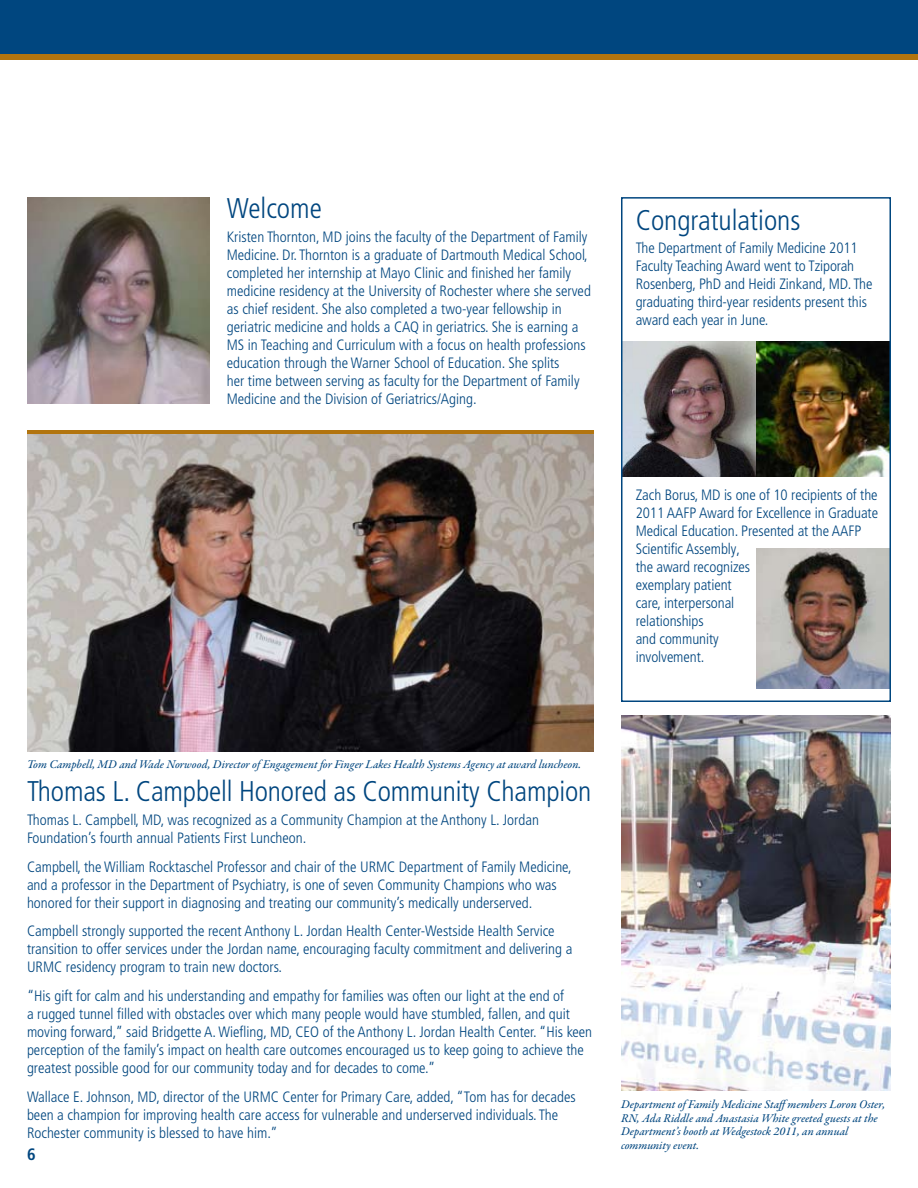
<style>
.page{position:relative;width:918px;height:1188px;background:#fff}
.page>*{position:absolute;margin:0;border:0;box-sizing:border-box;transform-origin:0 0}
.t1{font:300 condensed 28.5px "Frutiger LT Pro";letter-spacing:-.005em;color:#00467f}
.t2{font:700 condensed 16.5px "Frutiger LT Pro";color:#00467f}
.t3{font:300 condensed 15px/18px "Frutiger LT Pro";color:#00467f}
.t4{font:12px/13.5px "Garamond Premr Pro Med It";letter-spacing:-.005em;color:#00467f}
</style>
<div class="page">
<div style="left:0;top:0;width:918px;height:54px;background:#00467f"></div>
<div style="left:0;top:54px;width:918px;height:5px;background:#b2740e"></div>
<img style="left:27px;top:197px;width:183px;height:207px">
<img style="left:624px;top:341px;width:264px;height:135px">
<img style="left:27px;top:434px;width:567px;height:317px">
<hr style="left:27px;top:430px;width:567px;height:4px;background:#b2740e">
<img style="left:756px;top:549px;width:132px;height:139px">
<img style="left:621px;top:716px;width:270px;height:375px">
<div style="left:621px;top:197px;width:270px;height:505px;border:2px solid #00467f"></div>
<h1 class="t1" style="left:227px;top:192px;width:97px">Welcome</h1>
<p class="t3" style="left:227px;top:228px;width:366px">Kristen Thornton, MD joins the faculty of the Department of Family Medicine. Dr. Thornton is a graduate of Dartmouth Medical School, completed her internship at Mayo Clinic and finished her family medicine residency at the University of Rochester where she served as chief resident. She also completed a two-year fellowship in geriatric medicine and holds a CAQ in geriatrics. She is earning a MS in Teaching and Curriculum with a focus on health professions education through the Warner School of Education. She splits<br>her time between serving as faculty for the Department of Family Medicine and the Division of Geriatrics/Aging.</p>
<h1 class="t1" style="left:636px;top:204px;width:166px">Congratulations</h1>
<p class="t3" style="left:636px;top:239px;width:238px">The Department of Family Medicine 2011<br>Faculty Teaching Award went to Tziporah Rosenberg, PhD and Heidi Zinkand, MD. The graduating third-year residents present this award each year in June.</p>
<p class="t3" style="left:636px;top:486px;width:244px">Zach Borus, MD is one of 10 recipients of the<br>2011 AAFP Award for Excellence in Graduate<br>Medical Education. Presented at the AAFP<br>Scientific Assembly,<br>the award recognizes<br>exemplary patient<br>care, interpersonal<br>relationships<br>and community<br>involvement.</p>
<p class="t4" style="left:27px;top:758px;width:556px">Tom Campbell, MD and Wade Norwood, Director of Engagement for Finger Lakes Health Systems Agency at award luncheon.</p>
<h1 class="t1" style="left:27px;top:775px;width:566px">Thomas L. Campbell Honored as Community Champion</h1>
<p class="t3" style="left:27px;top:811px;width:513px">Thomas L. Campbell, MD, was recognized as a Community Champion at the Anthony L. Jordan<br>Foundation’s fourth annual Patients First Luncheon.</p>
<p class="t3" style="left:27px;top:858px;width:546px">Campbell, the William Rocktaschel Professor and chair of the URMC Department of Family Medicine, and a professor in the Department of Psychiatry, is one of seven Community Champions who was honored for their support in diagnosing and treating our community’s medically underserved.</p>
<p class="t3" style="left:27px;top:922px;width:547px">Campbell strongly supported the recent Anthony L. Jordan Health Center-Westside Health Service transition to offer services under the Jordan name, encouraging faculty commitment and delivering a<br>URMC residency program to train new doctors.</p>
<p class="t3" style="left:27px;top:987px;width:567px">“His gift for calm and his understanding and empathy for families was often our light at the end of<br>a rugged tunnel filled with obstacles over which many people would have stumbled, fallen, and quit moving forward,” said Bridgette A. Wiefling, MD, CEO of the Anthony L. Jordan Health Center. “His keen perception of the family’s impact on health care outcomes encouraged us to keep going to achieve the greatest possible good for our community today and for decades to come.”</p>
<p class="t3" style="left:27px;top:1088px;width:550px">Wallace E. Johnson, MD, director of the URMC Center for Primary Care, added, “Tom has for decades been a champion for improving health care access for vulnerable and underserved individuals. The<br>Rochester community is blessed to have him.”</p>
<p class="t2" style="left:27px;top:1144px;width:10px">6</p>
<p class="t4" style="left:621px;top:1098px;width:266px">Department of Family Medicine Staffmembers Loron Oster, RN, Ada Riddle and Anastasia White greeted guests at the Department’s booth at Wedgestock 2011, an annual community event.</p>
</div>
